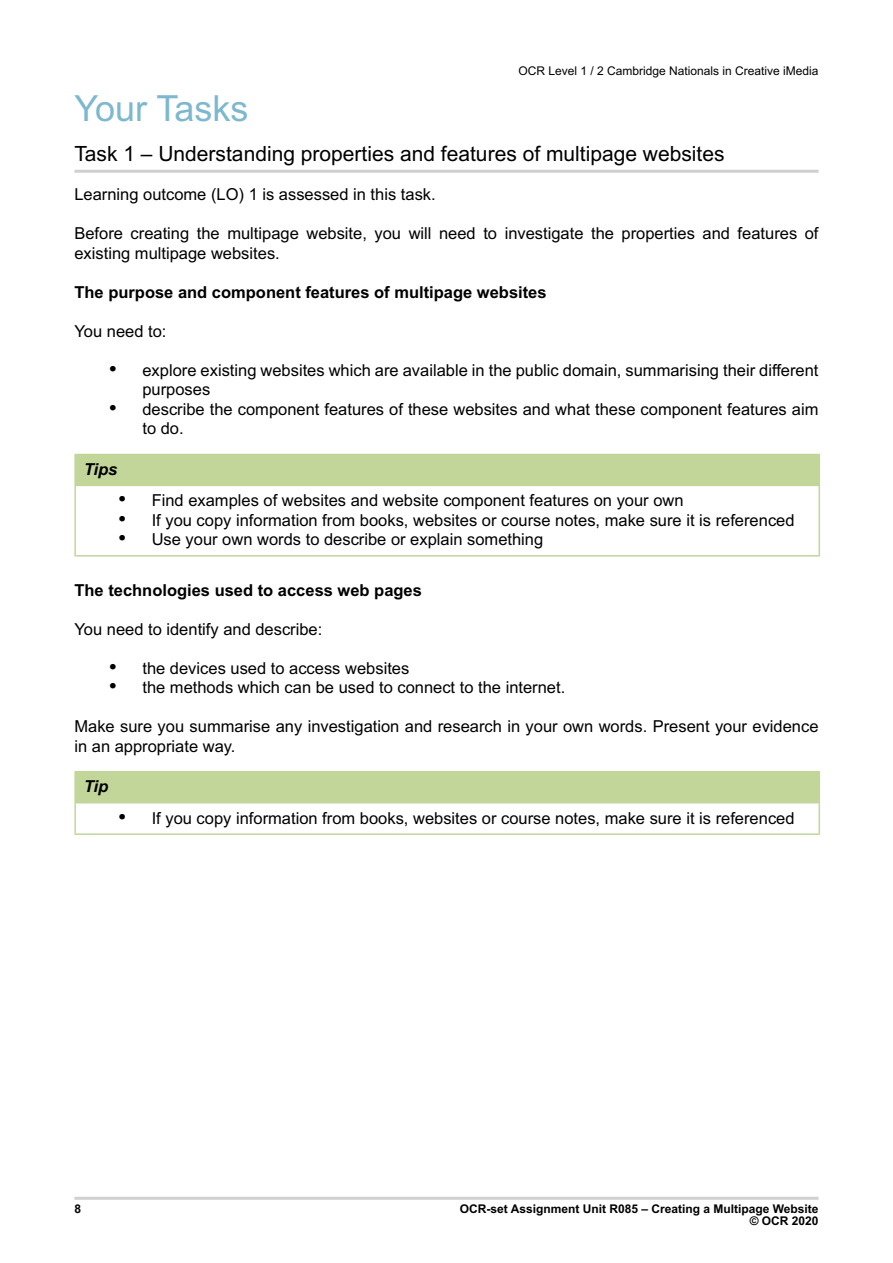
<style>
.page{position:relative;width:893px;height:1263px;background:#fff}
.page>*{position:absolute;margin:0;border:0;box-sizing:border-box;transform-origin:0 0}
.Heading{font:36px "Arial";color:#7db8ce}
.Subheading_Rule{font:21px "Arial";color:#000}
.t1{font:16.5px/19.5px "Arial";color:#000}
.t2{font:700 16.5px "Arial";color:#000}
.t3{font:italic 700 16.5px "Arial";color:#000}
.t4{font:700 12px/12.8px "Arial";color:#000;text-align:right}
.t5{font:12px "Arial";color:#000}
</style>
<div class="page">
<hr style="left:74px;top:1197px;width:745px;height:3px;background:#d0d0d0">
<hr style="left:74px;top:170px;width:745px;height:3px;background:#d0d0d0">
<div style="left:75px;top:454px;width:744px;height:32px;background:#c2d69a"></div>
<hr style="left:74px;top:486px;width:2px;height:69px;background:#c2d69a">
<hr style="left:819px;top:486px;width:1px;height:69px;background:#c2d69a">
<hr style="left:74px;top:555px;width:746px;height:2px;background:#c2d69a">
<hr style="left:74px;top:454px;width:746px;height:1px;background:#c2d69a">
<hr style="left:74px;top:455px;width:2px;height:31px;background:#c2d69a">
<hr style="left:819px;top:455px;width:1px;height:31px;background:#c2d69a">
<div style="left:75px;top:772px;width:744px;height:31px;background:#c2d69a"></div>
<hr style="left:74px;top:803px;width:2px;height:30px;background:#c2d69a">
<hr style="left:819px;top:803px;width:1px;height:30px;background:#c2d69a">
<hr style="left:74px;top:833px;width:746px;height:2px;background:#c2d69a">
<hr style="left:74px;top:771px;width:746px;height:2px;background:#c2d69a">
<hr style="left:74px;top:773px;width:2px;height:30px;background:#c2d69a">
<hr style="left:819px;top:773px;width:1px;height:30px;background:#c2d69a">
<hr style="left:76px;top:803px;width:743px;height:1px;background:#c2d69a">
<p class="t5" style="left:518px;top:62px;width:302px">OCR Level 1 / 2 Cambridge Nationals in Creative iMedia</p>
<p class="Heading" style="left:74px;top:83px;width:176px">Your Tasks</p>
<p class="Subheading_Rule" style="left:74px;top:139px;width:652px">Task 1 – Understanding properties and features of multipage websites</p>
<p class="t1" style="left:74px;top:185px;width:363px">Learning outcome (LO) 1 is assessed in this task.</p>
<p class="t1" style="left:74px;top:224px;width:746px">Before creating the multipage website, you will need to investigate the properties and features of existing multipage websites.</p>
<p class="t2" style="left:74px;top:280px;width:474px">The purpose and component features of multipage websites</p>
<p class="t1" style="left:74px;top:321px;width:94px">You need to:</p>
<p class="t1" style="left:142px;top:360px;width:678px;text-indent:-34px">• explore existing websites which are available in the public domain, summarising their different purposes</p>
<p class="t1" style="left:142px;top:399px;width:678px;text-indent:-34px">• describe the component features of these websites and what these component features aim to do.</p>
<p class="t3" style="left:84px;top:458px;width:35px">Tips</p>
<p class="t1" style="left:118px;top:490px;width:567px">• Find examples of websites and website component features on your own</p>
<p class="t1" style="left:118px;top:510px;width:678px">• If you copy information from books, websites or course notes, make sure it is referenced</p>
<p class="t1" style="left:118px;top:529px;width:427px">• Use your own words to describe or explain something</p>
<p class="t2" style="left:74px;top:578px;width:349px">The technologies used to access web pages</p>
<p class="t1" style="left:74px;top:619px;width:249px">You need to identify and describe:</p>
<p class="t1" style="left:108px;top:658px;width:302px">• the devices used to access websites</p>
<p class="t1" style="left:108px;top:677px;width:458px">• the methods which can be used to connect to the internet.</p>
<p class="t1" style="left:74px;top:716px;width:746px">Make sure you summarise any investigation and research in your own words. Present your evidence in an appropriate way.</p>
<p class="t3" style="left:84px;top:775px;width:26px">Tip</p>
<p class="t1" style="left:118px;top:808px;width:678px">• If you copy information from books, websites or course notes, make sure it is referenced</p>
<p class="t4" style="left:74px;top:1202px;width:8px">8</p>
<p class="t4" style="left:460px;top:1202px;width:360px">OCR-set Assignment Unit R085 – Creating a Multipage Website © OCR 2020</p>
</div>
